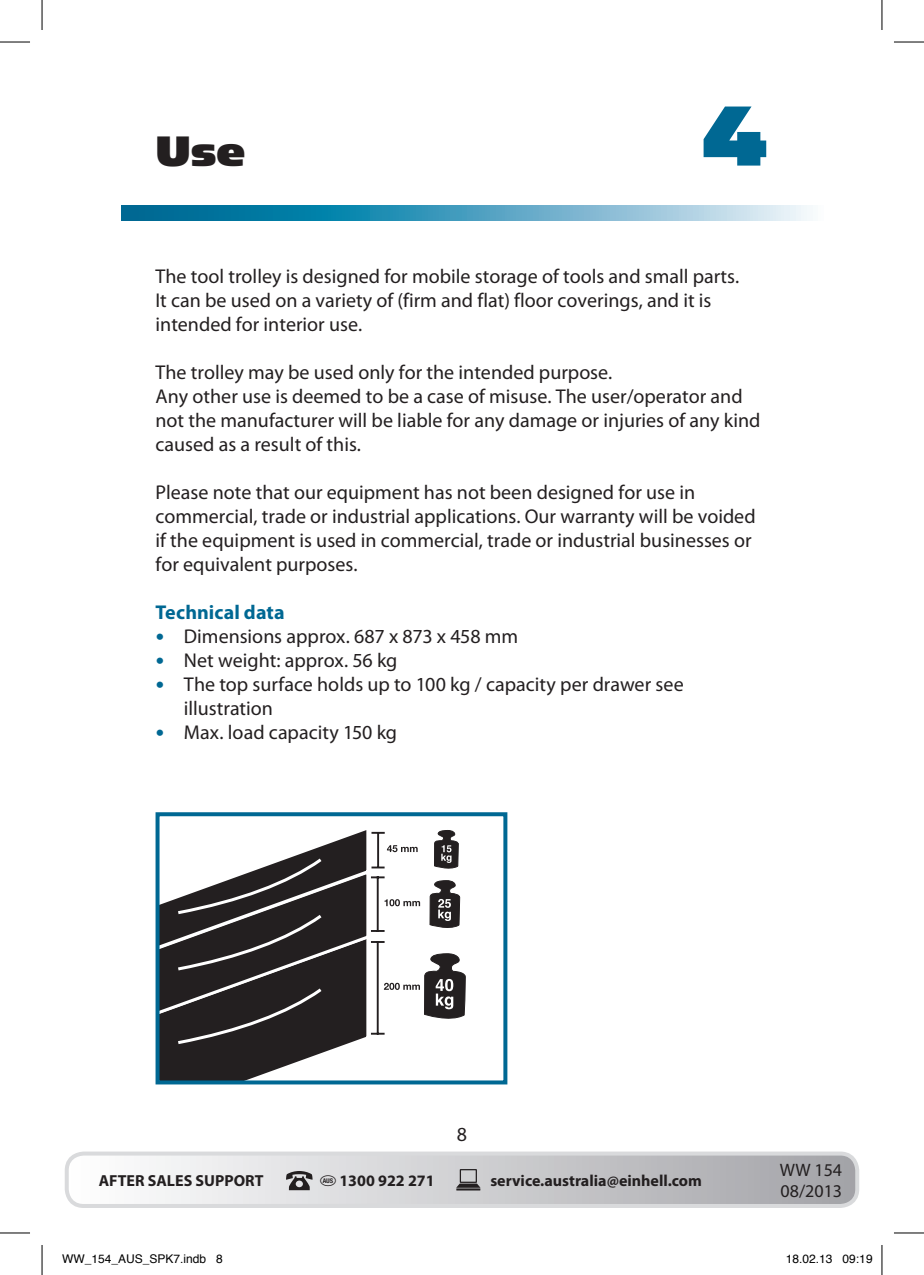
<style>
.page{position:relative;width:924px;height:1275px;background:#fff}
.page>*{position:absolute;margin:0;border:0;box-sizing:border-box;transform-origin:0 0}
.t1{font:96px "Simian Text Gorilla";color:#006893}
.t2{font:48px "Simian Text Gorilla";color:#231f20}
.t3{font:20px/24px "Myriad Pro";color:#231f20}
.t4{font:700 20px "Myriad Pro";letter-spacing:.005em;color:#006893}
.t5{font:18px/21.6px "Myriad Pro";color:#231f20}
.t6{font:700 16px "Myriad Pro";color:#231f20}
.t7{font:12px "Helvetica";color:#000}
.s1{font-family:"Frutiger";font-weight:700;font-size:18px;color:#006893}
</style>
<div class="page">
<svg style="left:122px;top:205px;width:688px;height:16px;background:#54a2c1"></svg>
<div style="left:65px;top:1151px;width:793px;height:57px;border:4px solid #d9dadc;border-radius:17px"></div>
<svg style="left:67px;top:1153px;width:789px;height:53px"></svg>
<svg style="left:160px;top:830px;width:306px;height:249px"></svg>
<div style="left:155px;top:812px;width:352px;height:272px;border:4px solid #006893"></div>
<hr style="left:0;top:42px;width:30px;height:1px;background:#000">
<hr style="left:893px;top:42px;width:30px;height:1px;background:#000">
<hr style="left:0;top:1232px;width:30px;height:1px;background:#000">
<hr style="left:893px;top:1232px;width:30px;height:1px;background:#000">
<hr style="left:42px;top:0;width:1px;height:30px;background:#000">
<hr style="left:42px;top:1245px;width:1px;height:30px;background:#000">
<hr style="left:881px;top:0;width:1px;height:30px;background:#000">
<hr style="left:881px;top:1245px;width:1px;height:30px;background:#000">
<h2 class="t2" style="left:155px;top:124px;width:91px">Use</h2>
<h1 class="t1" style="left:701px;top:82px;width:68px">4</h1>
<p class="t3" style="left:155px;top:264px;width:585px">The tool trolley is designed for mobile storage of tools and small parts.<br>It can be used on a variety of (firm and flat) floor coverings, and it is intended for interior use.</p>
<p class="t3" style="left:155px;top:360px;width:606px">The trolley may be used only for the intended purpose.<br>Any other use is deemed to be a case of misuse. The user/operator and not the manufacturer will be liable for any damage or injuries of any kind caused as a result of this.</p>
<p class="t3" style="left:155px;top:480px;width:601px">Please note that our equipment has not been designed for use in commercial, trade or industrial applications. Our warranty will be voided if the equipment is used in commercial, trade or industrial businesses or for equivalent purposes.</p>
<p class="t4" style="left:155px;top:601px;width:131px">Technical data</p>
<p class="t3" style="left:155px;top:624px;width:364px"><span class="s1">•</span> Dimensions approx. 687 x 873 x 458 mm</p>
<p class="t3" style="left:155px;top:648px;width:243px"><span class="s1">•</span> Net weight: approx. 56 kg</p>
<p class="t3" style="left:184px;top:672px;width:501px;text-indent:-28px"><span class="s1">•</span> The top surface holds up to 100 kg / capacity per drawer see illustration</p>
<p class="t3" style="left:155px;top:720px;width:243px"><span class="s1">•</span> Max. load capacity 150 kg</p>
<p class="t3" style="left:456px;top:1122px;width:12px">8</p>
<p class="t6" style="left:99px;top:1171px;width:166px">AFTER SALES SUPPORT</p>
<p class="t6" style="left:320px;top:1171px;width:116px"><sup>d</sup> 1300 922 271</p>
<p class="t6" style="left:490px;top:1171px;width:213px">service.australia@einhell.com</p>
<p class="t5" style="left:779px;top:1159px;width:64px">WW 154<br>08/2013</p>
<p class="t7" style="left:62px;top:1249px;width:162px">WW_154_AUS_SPK7.indb 8</p>
<p class="t7" style="left:785px;top:1249px;width:88px">18.02.13 09:19</p>
</div>
